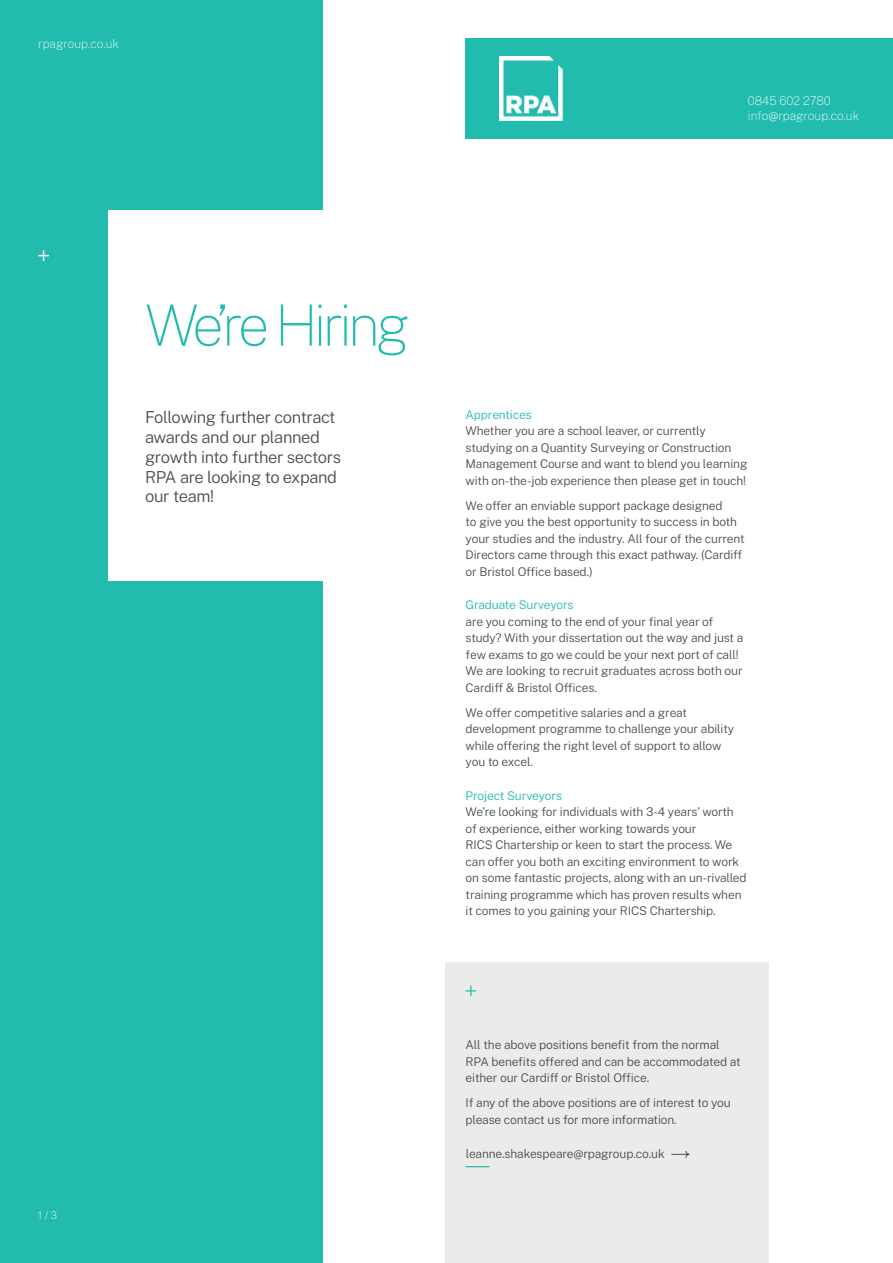
<style>
.page{position:relative;width:893px;height:1263px;background:#fff}
.page>*{position:absolute;margin:0;border:0;box-sizing:border-box;transform-origin:0 0}
.t1{font:100 57px "Public Sans";letter-spacing:-.08em;color:#22bcaf}
.t2{font:300 16.5px/19.8px "Public Sans";letter-spacing:-.02em;color:#4a4d4f}
.t3{font:300 12px/16.5px "Public Sans";letter-spacing:-.01em;color:#4a4d4f}
.t4{font:300 12px "Public Sans";letter-spacing:-.01em;color:#22bcaf}
.t5{font:100 12px "Public Sans";color:#fff}
.t6{font:100 10.5px "Public Sans";color:#fff}
</style>
<div class="page">
<div style="left:446px;top:963px;width:323px;height:300px;background:#ebebea"></div>
<div style="left:0;top:0;width:322px;height:1263px;background:#22bcaf"></div>
<div style="left:108px;top:210px;width:365px;height:371px;background:#fff"></div>
<div style="left:466px;top:38px;width:427px;height:101px;background:#22bcaf"></div>
<img style="left:499px;top:57px;width:64px;height:63px">
<svg style="left:38px;top:250px;width:11px;height:11px"></svg>
<svg style="left:466px;top:986px;width:10px;height:10px"></svg>
<svg style="left:466px;top:1166px;width:23px;height:1px"></svg>
<svg style="left:671px;top:1151px;width:19px;height:7px"></svg>
<p class="t5" style="left:38px;top:35px;width:82px">rpagroup.co.uk</p>
<p class="t5" style="left:748px;top:93px;width:84px">0845 602 2780</p>
<p class="t5" style="left:748px;top:108px;width:113px">info@rpagroup.co.uk</p>
<p class="t6" style="left:38px;top:1208px;width:20px">1 / 3</p>
<p class="t1" style="left:145px;top:287px;width:267px">We’re Hiring</p>
<p class="t2" style="left:145px;top:407px;width:197px">Following further contract awards and our planned growth into further sectors<br>RPA are looking to expand our team!</p>
<p class="t4" style="left:466px;top:407px;width:68px">Apprentices</p>
<p class="t3" style="left:466px;top:422px;width:283px">Whether you are a school leaver, or currently studying on a Quantity Surveying or Construction Management Course and want to blend you learning with on-the-job experience then please get in touch!</p>
<p class="t3" style="left:466px;top:497px;width:281px">We offer an enviable support package designed<br>to give you the best opportunity to success in both your studies and the industry. All four of the current Directors came through this exact pathway. (Cardiff or Bristol Office based.)</p>
<p class="t4" style="left:466px;top:597px;width:109px">Graduate Surveyors</p>
<p class="t3" style="left:466px;top:613px;width:279px">are you coming to the end of your final year of study? With your dissertation out the way and just a few exams to go we could be your next port of call!<br>We are looking to recruit graduates across both our Cardiff &amp; Bristol Offices.</p>
<p class="t3" style="left:466px;top:704px;width:270px">We offer competitive salaries and a great development programme to challenge your ability while offering the right level of support to allow you to excel.</p>
<p class="t4" style="left:466px;top:788px;width:98px">Project Surveyors</p>
<p class="t3" style="left:466px;top:803px;width:283px">We’re looking for individuals with 3-4 years’ worth of experience, either working towards your<br>RICS Chartership or keen to start the process. We can offer you both an exciting environment to work on some fantastic projects, along with an un-rivalled training programme which has proven results when it comes to you gaining your RICS Chartership.</p>
<p class="t3" style="left:466px;top:1036px;width:277px">All the above positions benefit from the normal<br>RPA benefits offered and can be accommodated at either our Cardiff or Bristol Office.</p>
<p class="t3" style="left:466px;top:1094px;width:267px">If any of the above positions are of interest to you please contact us for more information.</p>
<p class="t3" style="left:466px;top:1145px;width:200px">leanne.shakespeare@rpagroup.co.uk</p>
</div>
